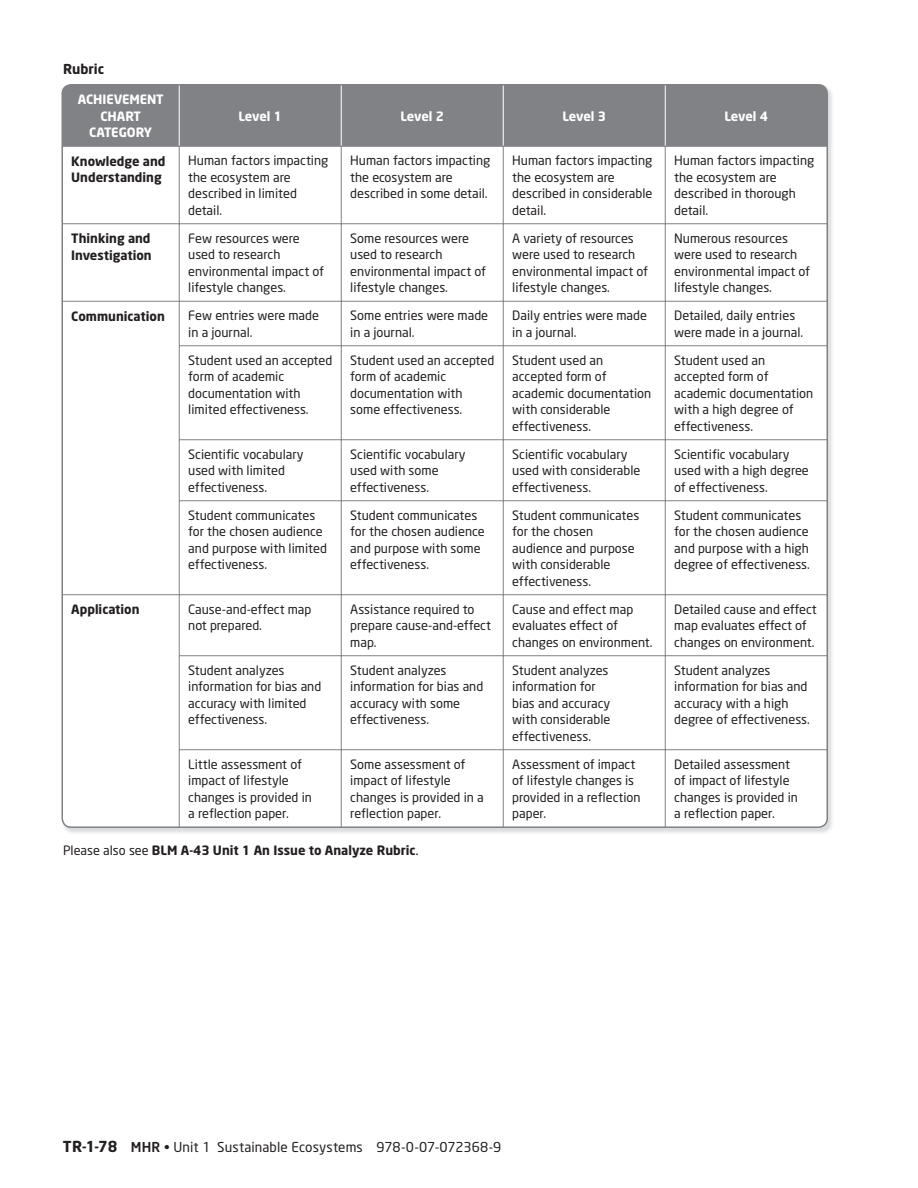
<style>
.page{position:relative;width:918px;height:1188px;background:#fff}
.page>*{position:absolute;margin:0;border:0;box-sizing:border-box;transform-origin:0 0}
.t1{font:13.5px "Neo Sans";letter-spacing:.005em;color:#231f20}
.t2{font:700 13.5px "Neo Sans";color:#231f20}
.t3{font:12.75px/16.5px "Neo Sans";color:#231f20}
.t4{font:700 12.75px/16.5px "Neo Sans";color:#231f20}
.t5{font:700 12.75px/16.5px "Neo Sans";letter-spacing:-.01em;color:#fff;text-align:center}
.s1{font-weight:400}
.s2{font-family:"Minion Pro";font-weight:400;font-size:15px}
.s3{font-weight:700;font-size:15px}
.s4{font-weight:500}
</style>
<div class="page">
<div style="left:62px;top:85px;width:765px;height:61px;background:#808285"></div>
<hr style="left:179px;top:85px;width:1px;height:61px;background:#fff">
<hr style="left:341px;top:85px;width:1px;height:61px;background:#fff">
<hr style="left:503px;top:85px;width:1px;height:61px;background:#fff">
<hr style="left:665px;top:85px;width:1px;height:61px;background:#fff">
<svg style="left:62px;top:146px;width:765px;height:681px"></svg>
<p class="t2" style="left:63px;top:64px;width:43px">Rubric</p>
<p class="t5" style="left:78px;top:92px;width:88px">ACHIEVEMENT<br>CHART<br>CATEGORY</p>
<p class="t5" style="left:238px;top:109px;width:45px">Level 1</p>
<p class="t5" style="left:400px;top:109px;width:45px">Level 2</p>
<p class="t5" style="left:562px;top:109px;width:45px">Level 3</p>
<p class="t5" style="left:724px;top:109px;width:45px">Level 4</p>
<p class="t4" style="left:71px;top:154px;width:96px">Knowledge and<br>Understanding</p>
<p class="t3" style="left:188px;top:154px;width:142px">Human factors impacting the ecosystem are described in limited detail.</p>
<p class="t3" style="left:350px;top:154px;width:142px">Human factors impacting the ecosystem are described in some detail.</p>
<p class="t3" style="left:512px;top:154px;width:142px">Human factors impacting the ecosystem are described in considerable detail.</p>
<p class="t3" style="left:674px;top:154px;width:142px">Human factors impacting the ecosystem are described in thorough detail.</p>
<p class="t4" style="left:71px;top:231px;width:82px">Thinking and<br>Investigation</p>
<p class="t3" style="left:188px;top:231px;width:137px">Few resources were used to research environmental impact of lifestyle changes.</p>
<p class="t3" style="left:350px;top:231px;width:137px">Some resources were used to research environmental impact of lifestyle changes.</p>
<p class="t3" style="left:512px;top:231px;width:137px">A variety of resources were used to research environmental impact of lifestyle changes.</p>
<p class="t3" style="left:674px;top:231px;width:137px">Numerous resources were used to research environmental impact of lifestyle changes.</p>
<p class="t4" style="left:71px;top:309px;width:95px">Communication</p>
<p class="t3" style="left:188px;top:309px;width:132px">Few entries were made in a journal.</p>
<p class="t3" style="left:350px;top:309px;width:139px">Some entries were made in a journal.</p>
<p class="t3" style="left:512px;top:309px;width:136px">Daily entries were made in a journal.</p>
<p class="t3" style="left:674px;top:309px;width:130px">Detailed, daily entries were made in a journal.</p>
<p class="t3" style="left:188px;top:353px;width:146px">Student used an accepted form of academic documentation with limited effectiveness.</p>
<p class="t3" style="left:350px;top:353px;width:146px">Student used an accepted form of academic documentation with some effectiveness.</p>
<p class="t3" style="left:512px;top:353px;width:141px">Student used an accepted form of academic documentation with considerable effectiveness.</p>
<p class="t3" style="left:674px;top:353px;width:141px">Student used an accepted form of academic documentation with a high degree of effectiveness.</p>
<p class="t3" style="left:188px;top:447px;width:117px">Scientific vocabulary used with limited effectiveness.</p>
<p class="t3" style="left:350px;top:447px;width:117px">Scientific vocabulary used with some effectiveness.</p>
<p class="t3" style="left:512px;top:447px;width:130px">Scientific vocabulary used with considerable effectiveness.</p>
<p class="t3" style="left:674px;top:447px;width:136px">Scientific vocabulary used with a high degree of effectiveness.</p>
<p class="t3" style="left:188px;top:508px;width:140px">Student communicates for the chosen audience and purpose with limited effectiveness.</p>
<p class="t3" style="left:350px;top:508px;width:136px">Student communicates for the chosen audience and purpose with some effectiveness.</p>
<p class="t3" style="left:512px;top:508px;width:129px">Student communicates for the chosen audience and purpose with considerable effectiveness.</p>
<p class="t3" style="left:674px;top:508px;width:137px">Student communicates for the chosen audience and purpose with a high degree of effectiveness.</p>
<p class="t4" style="left:71px;top:602px;width:70px">Application</p>
<p class="t3" style="left:188px;top:602px;width:125px">Cause-and-effect map not prepared.</p>
<p class="t3" style="left:350px;top:602px;width:142px">Assistance required to prepare cause-and-effect map.</p>
<p class="t3" style="left:512px;top:602px;width:142px">Cause and effect map evaluates effect of changes on environment.</p>
<p class="t3" style="left:674px;top:602px;width:144px">Detailed cause and effect map evaluates effect of changes on environment.</p>
<p class="t3" style="left:188px;top:663px;width:135px">Student analyzes information for bias and accuracy with limited effectiveness.</p>
<p class="t3" style="left:350px;top:663px;width:135px">Student analyzes information for bias and accuracy with some effectiveness.</p>
<p class="t3" style="left:512px;top:663px;width:100px">Student analyzes information for bias and accuracy with considerable effectiveness.</p>
<p class="t3" style="left:674px;top:663px;width:137px">Student analyzes information for bias and accuracy with a high degree of effectiveness.</p>
<p class="t3" style="left:188px;top:757px;width:125px">Little assessment of impact of lifestyle changes is provided in a reflection paper.</p>
<p class="t3" style="left:350px;top:757px;width:135px">Some assessment of impact of lifestyle changes is provided in a reflection paper.</p>
<p class="t3" style="left:512px;top:757px;width:130px">Assessment of impact of lifestyle changes is provided in a reflection paper.</p>
<p class="t3" style="left:674px;top:757px;width:125px">Detailed assessment of impact of lifestyle changes is provided in a reflection paper.</p>
<p class="t4" style="left:63px;top:843px;width:357px"><span class="s1">Please also see</span> BLM A-43 Unit 1 An Issue to Analyze Rubric<span class="s2">.</span></p>
<p class="t1" style="left:63px;top:1142px;width:440px"><span class="s3">TR-1-78</span> <span class="s4">MHR</span> • Unit 1 Sustainable Ecosystems 978-0-07-072368-9</p>
</div>
